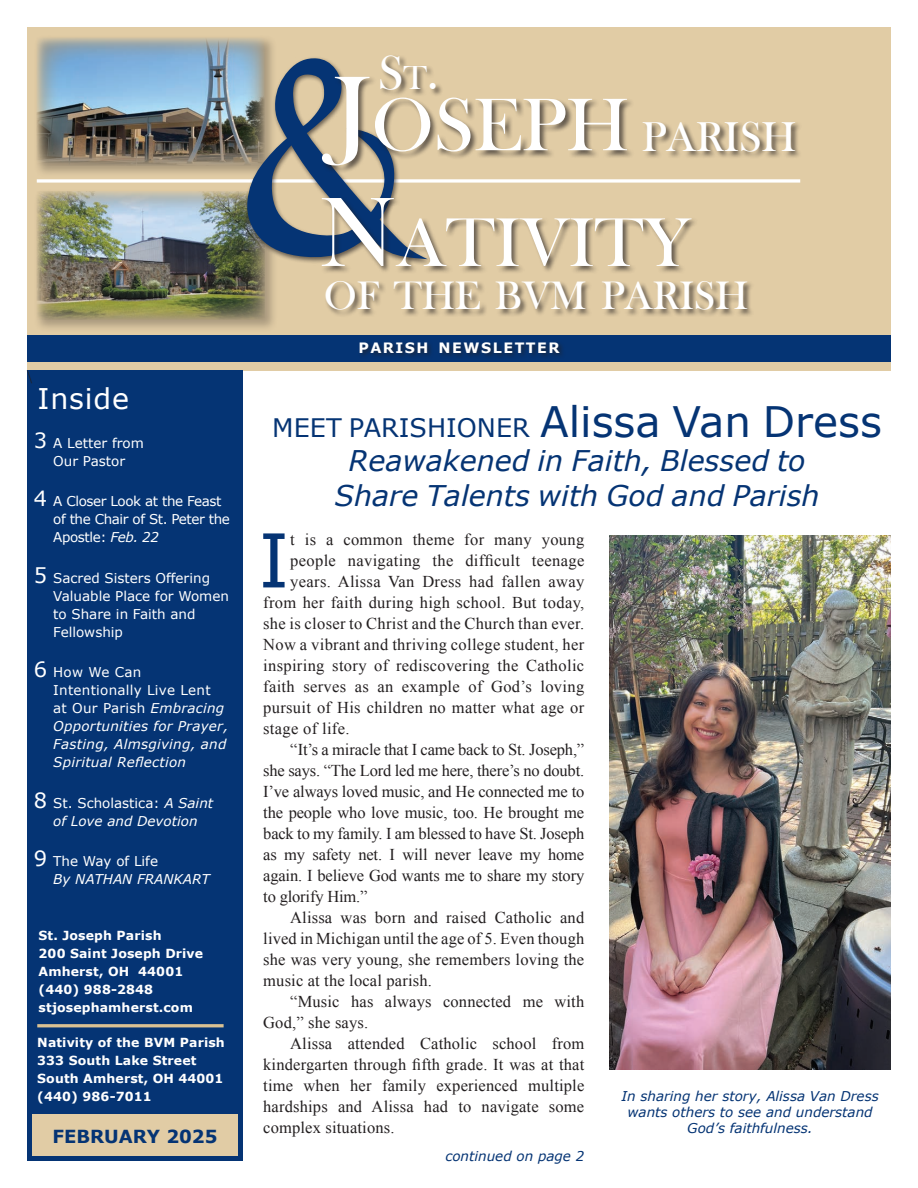
<style>
.page{position:relative;width:918px;height:1188px;background:#fff}
.page>*{position:absolute;margin:0;border:0;box-sizing:border-box;transform-origin:0 0}
.t1{font:77.1px "Bask Old Face";color:#fff}
.Single_Drop{font:74.25px "Verdana";color:#053474}
.t2{font:71.4px "Bask Old Face";color:#fff}
.t3{font:48.9px "Bask Old Face";color:#fff}
.t4{font:42.75px "Bask Old Face";color:#fff}
.t5{font:40.8px "Bask Old Face";color:#fff}
.Subtitle{font:italic 28.5px "Verdana";color:#053474}
.t6{font:28.5px "Verdana";letter-spacing:.03em;color:#fff}
.t7{font:25.5px "Verdana";color:#053474}
.t8{font:700 18px "Verdana";color:#053474}
.t9{font:18px "Times New Roman";color:#231f20}
.Body{font:16.5px/21px "Times New Roman";letter-spacing:.01em;color:#231f20;text-align:justify}
.Single_Drop-2{font:16.5px "Times New Roman";letter-spacing:.02em;color:#231f20}
.t10{font:700 14.25px "Verdana";letter-spacing:.105em;color:#fff}
.t11{font:italic 13.5px/18px "Verdana";letter-spacing:.02em;color:#fff}
.t12{font:italic 13.5px "Verdana";color:#053474}
.t13{font:13.5px/18px "Verdana";color:#fff}
.t14{font:italic 13.5px/18px "Verdana";color:#fff;text-align:center}
.t15{font:13.5px/18px "Verdana";letter-spacing:-.03em;color:#fff}
.t16{font:700 12.45px "Verdana";letter-spacing:.01em;color:#fff}
.s1{font-size:21px}
.s2{font-style:italic}
.s3{font-style:normal;font-size:21px}
.s4{font-style:normal}
.s5{font-size:34.2px}
.s6{font-size:110.1px}
.s7{font-size:102px}
.s8{font-size:42px}
</style>
<div class="page">
<div style="left:27px;top:27px;width:864px;height:344px;background:#e1cca5"></div>
<div style="left:27px;top:371px;width:216px;height:790px;background:#053474"></div>
<svg style="left:37px;top:179px;width:763px;height:4px;background:#f9f6ef"></svg>
<div style="left:33px;top:34px;width:244px;height:144px;background:#231f20;opacity:.3"></div>
<img style="left:37px;top:38px;width:227px;height:127px">
<div style="left:27px;top:335px;width:864px;height:27px;background:#053474"></div>
<div style="left:357px;top:340px;width:209px;height:19px;background:#231f20;opacity:.65"></div>
<div style="left:33px;top:188px;width:245px;height:144px;background:#231f20;opacity:.3"></div>
<img style="left:37px;top:191px;width:228px;height:128px">
<div style="left:321px;top:76px;width:314px;height:97px;background:#231f20;opacity:.65"></div>
<div style="left:642px;top:121px;width:161px;height:38px;background:#231f20;opacity:.65"></div>
<div style="left:321px;top:197px;width:378px;height:77px;background:#231f20;opacity:.65"></div>
<div style="left:325px;top:280px;width:430px;height:37px;background:#231f20;opacity:.65"></div>
<div style="left:32px;top:1114px;width:206px;height:42px;background:#e1cca5"></div>
<hr style="left:37px;top:1024px;width:187px;height:3px;background:#dac192">
<img style="left:609px;top:536px;width:282px;height:533px">
<svg style="left:243px;top:54px;width:201px;height:213px"></svg>
<p class="t9" style="left:27px;top:365px;width:7px">\</p>
<p class="t6" style="left:38px;top:381px;width:93px">Inside</p>
<p class="t13" style="left:34px;top:434px;width:112px"><span class="s1">3</span> A Letter from</p>
<p class="t13" style="left:53px;top:452px;width:73px">Our Pastor</p>
<p class="t15" style="left:53px;top:493px;width:178px;text-indent:-20px"><span class="s1">4</span> A Closer Look at the Feast of the Chair of St. Peter the<br>Apostle: <span class="s2">Feb. 22</span></p>
<p class="t13" style="left:53px;top:569px;width:177px;text-indent:-20px"><span class="s1">5</span> Sacred Sisters Offering<br>Valuable Place for Women to Share in Faith and<br>Fellowship</p>
<p class="t11" style="left:53px;top:664px;width:177px;text-indent:-20px"><span class="s3">6</span> <span class="s4">How We Can<br>Intentionally Live Lent<br>at Our Parish</span> Embracing<br>Opportunities for Prayer,<br>Fasting, Almsgiving, and<br>Spiritual Reflection</p>
<p class="t14" style="left:34px;top:794px;width:181px"><span class="s3">8</span> <span class="s4">St. Scholastica:</span> A Saint of Love and Devotion</p>
<p class="t14" style="left:53px;top:853px;width:158px;text-align:left;text-indent:-20px"><span class="s3">9</span> <span class="s4">The Way of Life<br></span>By NATHAN FRANKART</p>
<p class="t16" style="left:39px;top:927px;width:124px">St. Joseph Parish</p>
<p class="t16" style="left:39px;top:945px;width:166px">200 Saint Joseph Drive</p>
<p class="t16" style="left:39px;top:963px;width:146px">Amherst, OH 44001</p>
<p class="t16" style="left:39px;top:981px;width:116px">(440) 988-2848</p>
<p class="t16" style="left:39px;top:999px;width:156px">stjosephamherst.com</p>
<p class="t16" style="left:37px;top:1034px;width:189px">Nativity of the BVM Parish</p>
<p class="t16" style="left:37px;top:1052px;width:161px">333 South Lake Street</p>
<p class="t16" style="left:37px;top:1071px;width:188px">South Amherst, OH 44001</p>
<p class="t16" style="left:37px;top:1089px;width:116px">(440) 986-7011</p>
<p class="t8" style="left:52px;top:1124px;width:167px">FEBRUARY 2025</p>
<p class="t3" style="left:378px;top:45px;width:62px">S<span class="s5">T</span>.</p>
<p class="t1" style="left:334px;top:82px;width:296px"><span class="s6">J</span>OSEPH</p>
<p class="t4" style="left:642px;top:113px;width:156px">PARISH</p>
<p class="t2" style="left:319px;top:203px;width:373px"><span class="s7">N</span>ATIVITY</p>
<p class="t5" style="left:324px;top:273px;width:426px">OF THE BVM PARISH</p>
<p class="t10" style="left:358px;top:339px;width:203px">PARISH NEWSLETTER</p>
<p class="t7" style="left:272px;top:412px;width:611px">MEET PARISHIONER <span class="s8">Alissa Van Dress</span></p>
<p class="Subtitle" style="left:349px;top:443px;width:458px">Reawakened in Faith, Blessed to</p>
<p class="Subtitle" style="left:335px;top:477px;width:487px">Share Talents with God and Parish</p>
<p class="Single_Drop" style="left:258px;top:513px;width:33px">I</p>
<p class="Single_Drop-2" style="left:290px;top:529px;width:296px">t is a common theme for many young</p>
<p class="Single_Drop-2" style="left:290px;top:550px;width:296px">people navigating the difficult teenage</p>
<p class="Single_Drop-2" style="left:290px;top:571px;width:296px">years. Alissa Van Dress had fallen away</p>
<p class="Single_Drop-2" style="left:263px;top:592px;width:323px">from her faith during high school. But today,</p>
<p class="Single_Drop-2" style="left:263px;top:613px;width:323px">she is closer to Christ and the Church than ever.</p>
<p class="Single_Drop-2" style="left:263px;top:634px;width:323px">Now a vibrant and thriving college student, her</p>
<p class="Single_Drop-2" style="left:263px;top:655px;width:323px">inspiring story of rediscovering the Catholic</p>
<p class="Single_Drop-2" style="left:263px;top:676px;width:323px">faith serves as an example of God’s loving</p>
<p class="Single_Drop-2" style="left:263px;top:697px;width:323px">pursuit of His children no matter what age or</p>
<p class="Single_Drop-2" style="left:263px;top:718px;width:88px">stage of life.</p>
<p class="Body" style="left:263px;top:739px;width:323px;text-indent:27px">“It’s a miracle that I came back to St. Joseph,” she says. “The Lord led me here, there’s no doubt.<br>I’ve always loved music, and He connected me to the people who love music, too. He brought me back to my family. I am blessed to have St. Joseph as my safety net. I will never leave my home again. I believe God wants me to share my story to glorify Him.”</p>
<p class="Body" style="left:263px;top:907px;width:323px;text-indent:27px">Alissa was born and raised Catholic and lived in Michigan until the age of 5. Even though she was very young, she remembers loving the music at the local parish.</p>
<p class="Body" style="left:263px;top:991px;width:323px;text-indent:27px">“Music has always connected me with<br>God,” she says.</p>
<p class="Body" style="left:263px;top:1033px;width:323px;text-indent:27px">Alissa attended Catholic school from kindergarten through fifth grade. It was at that time when her family experienced multiple hardships and Alissa had to navigate some complex situations.</p>
<p class="t12" style="left:445px;top:1147px;width:140px">continued on page 2</p>
<p class="t12" style="left:621px;top:1087px;width:259px">In sharing her story, Alissa Van Dress</p>
<p class="t12" style="left:628px;top:1103px;width:247px">wants others to see and understand</p>
<p class="t12" style="left:687px;top:1120px;width:127px">God’s faithfulness.</p>
</div>
